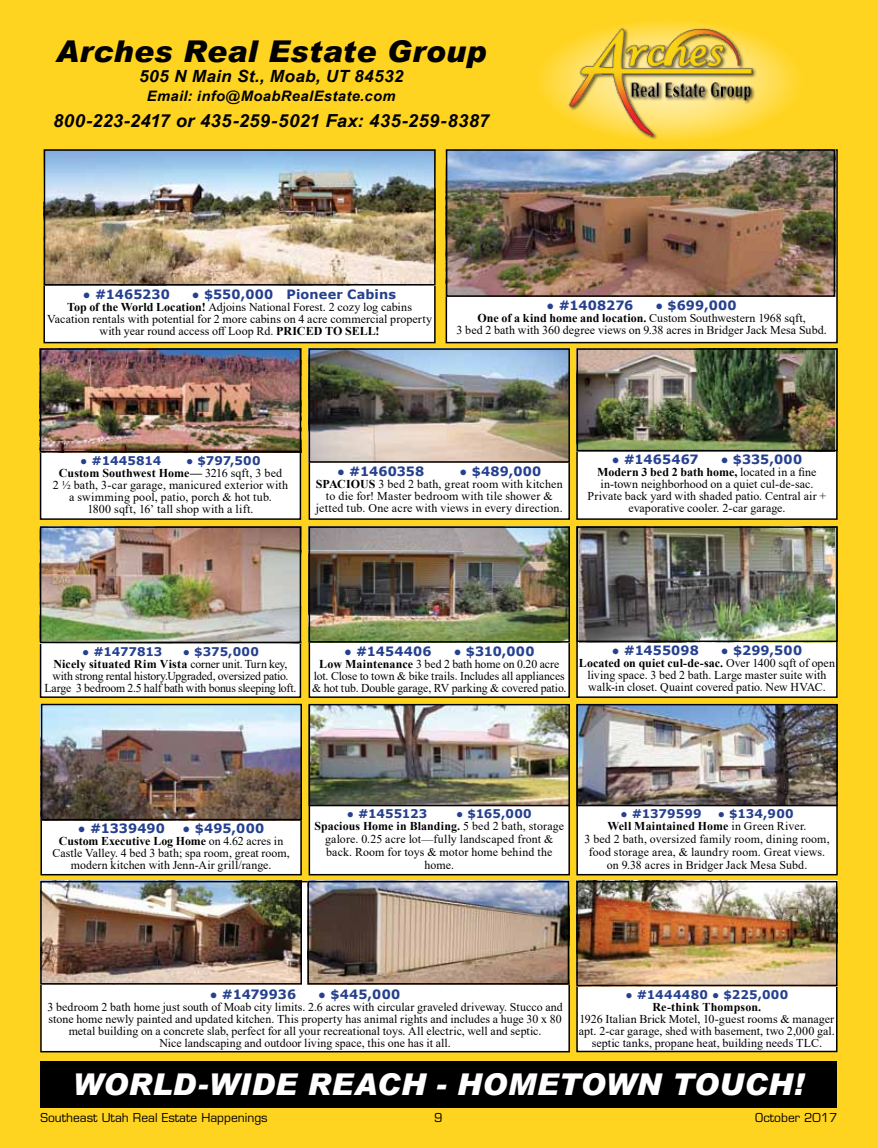
<style>
.page{position:relative;width:878px;height:1148px;background:#ffd420}
.page>*{position:absolute;margin:0;border:0;box-sizing:border-box;transform-origin:0 0}
.t1{font:italic 900 30px "Arial";letter-spacing:.015em;color:#fff}
.t2{font:italic 900 30px "Arial";letter-spacing:.01em;color:#000}
.t3{font:italic 700 18px "Arial Narrow";letter-spacing:.015em;color:#000;scale:1.25 1}
.t4{font:italic 700 16.8px "Arial Narrow";letter-spacing:.015em;color:#000;scale:1.25 1}
.t5{font:italic 700 14.4px "Arial Narrow";letter-spacing:.02em;color:#000;scale:1.25 1}
.t6{font:700 12.9px "Verdana";letter-spacing:.01em;color:#25408f}
.t7{font:700 12.9px "Verdana";letter-spacing:-.01em;color:#25408f}
.t8{font:12px/12px "Times New Roman";letter-spacing:.005em;color:#000;text-align:center}
.t9{font:12px/12px "Times New Roman";letter-spacing:-.015em;color:#000;text-align:center}
.t10{font:700 12px "Verdana";letter-spacing:.005em;color:#25408f}
.t11{font:12px "Eurostile";color:#000}
.t12{font:700 12px "Verdana";letter-spacing:.025em;color:#25408f}
.t13{font:700 12px "Times New Roman";letter-spacing:.015em;color:#000}
.s1{font-weight:700}
</style>
<div class="page">
<div style="left:40px;top:1060px;width:796px;height:47px;background:#000"></div>
<svg style="left:536px;top:20px;width:267px;height:122px"></svg>
<img style="left:565px;top:20px;width:192px;height:122px">
<div style="left:44px;top:150px;width:391px;height:192px;background:#fff"></div>
<div style="left:43px;top:149px;width:392px;height:194px;border:2px solid #000"></div>
<div style="left:446px;top:150px;width:391px;height:192px;background:#fff"></div>
<div style="left:445px;top:149px;width:392px;height:194px;border:2px solid #000"></div>
<div style="left:41px;top:527px;width:259px;height:170px;background:#fff"></div>
<div style="left:40px;top:526px;width:261px;height:172px;border:2px solid #000"></div>
<img style="left:43px;top:529px;width:255px;height:111px">
<div style="left:40px;top:526px;width:261px;height:117px;border:2px solid #000"></div>
<div style="left:41px;top:349px;width:259px;height:170px;background:#fff"></div>
<div style="left:40px;top:348px;width:261px;height:172px;border:2px solid #000"></div>
<img style="left:43px;top:351px;width:255px;height:98px">
<div style="left:40px;top:348px;width:261px;height:104px;border:2px solid #000"></div>
<div style="left:309px;top:527px;width:260px;height:170px;background:#fff"></div>
<div style="left:308px;top:526px;width:262px;height:172px;border:2px solid #000"></div>
<img style="left:311px;top:529px;width:256px;height:110px">
<div style="left:308px;top:526px;width:262px;height:116px;border:2px solid #000"></div>
<div style="left:309px;top:349px;width:260px;height:170px;background:#fff"></div>
<div style="left:308px;top:348px;width:262px;height:172px;border:2px solid #000"></div>
<img style="left:311px;top:351px;width:256px;height:109px">
<div style="left:308px;top:348px;width:262px;height:115px;border:2px solid #000"></div>
<div style="left:577px;top:527px;width:259px;height:170px;background:#fff"></div>
<div style="left:576px;top:526px;width:261px;height:172px;border:2px solid #000"></div>
<img style="left:579px;top:529px;width:255px;height:110px">
<div style="left:576px;top:526px;width:261px;height:116px;border:2px solid #000"></div>
<div style="left:577px;top:349px;width:259px;height:170px;background:#fff"></div>
<div style="left:576px;top:348px;width:261px;height:172px;border:2px solid #000"></div>
<img style="left:579px;top:351px;width:255px;height:97px">
<div style="left:576px;top:348px;width:261px;height:103px;border:2px solid #000"></div>
<img style="left:47px;top:152px;width:385px;height:130px">
<div style="left:44px;top:149px;width:391px;height:136px;border:2px solid #000"></div>
<img style="left:449px;top:152px;width:383px;height:142px">
<div style="left:446px;top:149px;width:389px;height:148px;border:2px solid #000"></div>
<div style="left:577px;top:705px;width:260px;height:169px;background:#fff"></div>
<div style="left:576px;top:704px;width:261px;height:171px;border:2px solid #000"></div>
<img style="left:579px;top:707px;width:255px;height:96px">
<div style="left:576px;top:704px;width:261px;height:102px;border:2px solid #000"></div>
<div style="left:309px;top:705px;width:260px;height:169px;background:#fff"></div>
<div style="left:308px;top:704px;width:262px;height:171px;border:2px solid #000"></div>
<img style="left:311px;top:707px;width:256px;height:96px">
<div style="left:308px;top:704px;width:262px;height:102px;border:2px solid #000"></div>
<div style="left:41px;top:704px;width:260px;height:170px;background:#fff"></div>
<div style="left:40px;top:703px;width:262px;height:172px;border:2px solid #000"></div>
<img style="left:44px;top:706px;width:255px;height:111px">
<div style="left:41px;top:703px;width:261px;height:117px;border:2px solid #000"></div>
<div style="left:41px;top:881px;width:528px;height:170px;background:#fff"></div>
<div style="left:40px;top:881px;width:530px;height:171px;border:2px solid #000"></div>
<img style="left:43px;top:884px;width:256px;height:97px">
<div style="left:40px;top:881px;width:262px;height:103px;border:2px solid #000"></div>
<div style="left:577px;top:926px;width:259px;height:125px;background:#fff"></div>
<div style="left:576px;top:926px;width:261px;height:126px;border:2px solid #000"></div>
<img style="left:579px;top:884px;width:255px;height:99px">
<div style="left:576px;top:881px;width:261px;height:105px;border:2px solid #000"></div>
<img style="left:310px;top:884px;width:256px;height:97px">
<div style="left:307px;top:881px;width:262px;height:103px;border:2px solid #000"></div>
<h1 class="t2" style="left:56px;top:33px;width:432px">Arches Real Estate Group</h1>
<h3 class="t4" style="left:139px;top:63px;width:213px">505 N Main St., Moab, UT 84532</h3>
<p class="t5" style="left:147px;top:85px;width:200px">Email: info@MoabRealEstate.com</p>
<h2 class="t3" style="left:53px;top:107px;width:350px">800-223-2417 or 435-259-5021 Fax: 435-259-8387</h2>
<p class="t6" style="left:83px;top:285px;width:88px">● #1465230</p>
<p class="t6" style="left:192px;top:285px;width:206px">● $550,000 Pioneer Cabins</p>
<p class="t8" style="left:47px;top:300px;width:386px"><span class="s1">Top of the World Location!</span> Adjoins National Forest. 2 cozy log cabins<br>Vacation rentals with potential for 2 more cabins on 4 acre commercial property with year round access off Loop Rd. <span class="s1">PRICED TO SELL!</span></p>
<p class="t7" style="left:546px;top:296px;width:88px">● #1408276</p>
<p class="t6" style="left:655px;top:296px;width:83px">● $699,000</p>
<p class="t8" style="left:456px;top:311px;width:372px"><span class="s1">One of a kind home and location.</span> Custom Southwestern 1968 sqft,<br>3 bed 2 bath with 360 degree views on 9.38 acres in Bridger Jack Mesa Subd.</p>
<p class="t10" style="left:80px;top:452px;width:83px">● #1445814</p>
<p class="t10" style="left:186px;top:452px;width:76px">● $797,500</p>
<p class="t8" style="left:53px;top:466px;width:237px"><span class="s1">Custom Southwest Home—</span> 3216 sqft, 3 bed<br>2 ½ bath, 3-car garage, manicured exterior with a swimming pool, patio, porch &amp; hot tub.<br>1800 sqft, 16’ tall shop with a lift.</p>
<p class="t6" style="left:337px;top:462px;width:89px">● #1460358</p>
<p class="t6" style="left:459px;top:462px;width:83px">● $489,000</p>
<p class="t8" style="left:316px;top:477px;width:248px"><span class="s1">SPACIOUS</span> 3 bed 2 bath, great room with kitchen to die for! Master bedroom with tile shower &amp; jetted tub. One acre with views in every direction.</p>
<p class="t6" style="left:611px;top:450px;width:88px">● #1465467</p>
<p class="t6" style="left:720px;top:450px;width:83px">● $335,000</p>
<p class="t8" style="left:587px;top:466px;width:240px"><span class="s1">Modern 3 bed 2 bath home,</span> located in a fine in-town neighborhood on a quiet cul-de-sac.<br>Private back yard with shaded patio. Central air + evaporative cooler. 2-car garage.</p>
<p class="t10" style="left:82px;top:642px;width:82px">● #1477813</p>
<p class="t10" style="left:183px;top:642px;width:77px">● $375,000</p>
<p class="t9" style="left:45px;top:657px;width:253px"><span class="s1">Nicely situated Rim Vista</span> corner unit. Turn key, with strong rental history.Upgraded, oversized patio.<br>Large 3 bedroom 2.5 half bath with bonus sleeping loft.</p>
<p class="t6" style="left:344px;top:642px;width:89px">● #1454406</p>
<p class="t6" style="left:454px;top:642px;width:82px">● $310,000</p>
<p class="t8" style="left:312px;top:657px;width:256px"><span class="s1">Low Maintenance</span> 3 bed 2 bath home on 0.20 acre lot. Close to town &amp; bike trails. Includes all appliances &amp; hot tub. Double garage, RV parking &amp; covered patio.</p>
<p class="t6" style="left:611px;top:641px;width:89px">● #1455098</p>
<p class="t6" style="left:721px;top:641px;width:83px">● $299,500</p>
<p class="t8" style="left:579px;top:656px;width:257px"><span class="s1">Located on quiet cul-de-sac.</span> Over 1400 sqft of open living space. 3 bed 2 bath. Large master suite with walk-in closet. Quaint covered patio. New HVAC.</p>
<p class="t6" style="left:78px;top:819px;width:89px">● #1339490</p>
<p class="t6" style="left:183px;top:819px;width:83px">● $495,000</p>
<p class="t8" style="left:52px;top:835px;width:239px"><span class="s1">Custom Executive Log Home</span> on 4.62 acres in<br>Castle Valley. 4 bed 3 bath; spa room, great room, modern kitchen with Jenn-Air grill/range.</p>
<p class="t10" style="left:347px;top:804px;width:82px">● #1455123</p>
<p class="t10" style="left:456px;top:804px;width:77px">● $165,000</p>
<p class="t8" style="left:314px;top:819px;width:251px;line-height:12.8px"><span class="s1">Spacious Home in Blanding.</span> 5 bed 2 bath, storage galore. 0.25 acre lot—fully landscaped front &amp; back. Room for toys &amp; motor home behind the home.</p>
<p class="t10" style="left:620px;top:804px;width:83px">● #1379599</p>
<p class="t10" style="left:718px;top:804px;width:77px">● $134,900</p>
<p class="t8" style="left:584px;top:819px;width:247px;line-height:12.8px"><span class="s1">Well Maintained Home</span> in Green River.<br>3 bed 2 bath, oversized family room, dining room, food storage area, &amp; laundry room. Great views. on 9.38 acres in Bridger Jack Mesa Subd.</p>
<p class="t6" style="left:210px;top:984px;width:88px">● #1479936</p>
<p class="t6" style="left:318px;top:984px;width:84px">● $445,000</p>
<p class="t8" style="left:47px;top:1000px;width:517px">3 bedroom 2 bath home just south of Moab city limits. 2.6 acres with circular graveled driveway. Stucco and stone home newly painted and updated kitchen. This property has animal rights and includes a huge 30 x 80 metal building on a concrete slab, perfect for all your recreational toys. All electric, well and septic.<br>Nice landscaping and outdoor living space, this one has it all.</p>
<p class="t12" style="left:625px;top:985px;width:164px">● #1444480 ● $225,000</p>
<p class="t13" style="left:652px;top:998px;width:110px">Re-think Thompson.</p>
<p class="t8" style="left:579px;top:1012px;width:257px">1926 Italian Brick Motel, 10-guest rooms &amp; manager apt. 2-car garage, shed with basement, two 2,000 gal. septic tanks, propane heat, building needs TLC.</p>
<h1 class="t1" style="left:73px;top:1065px;width:732px">WORLD-WIDE REACH - HOMETOWN TOUCH!</h1>
<p class="t11" style="left:41px;top:1110px;width:228px">Southeast Utah Real Estate Happenings</p>
<p class="t11" style="left:434px;top:1110px;width:10px">9</p>
<p class="t11" style="left:755px;top:1110px;width:84px">October 2017</p>
</div>
